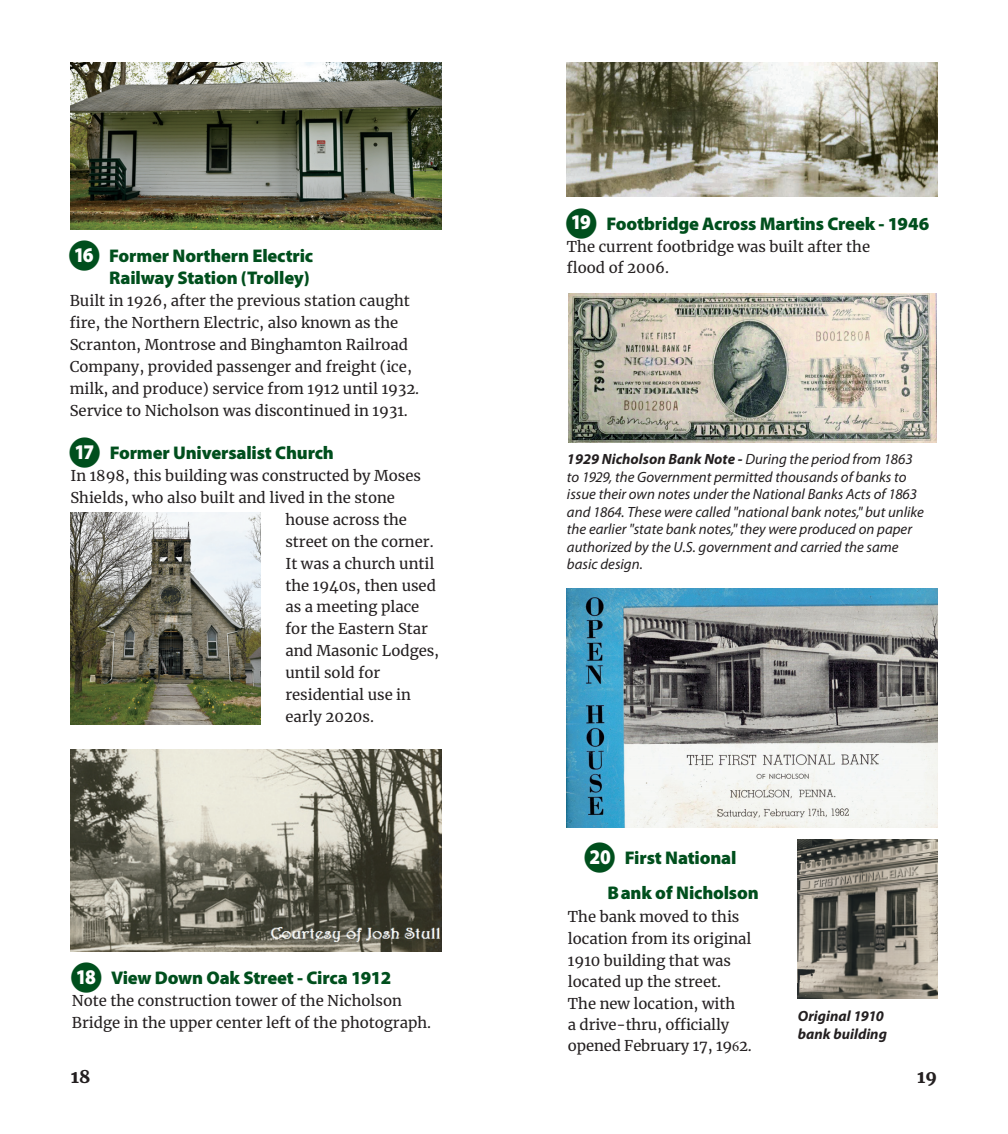
<style>
.page{position:relative;width:1008px;height:1134px;background:#fff}
.page>*{position:absolute;margin:0;border:0;box-sizing:border-box;transform-origin:0 0}
.t1{font:900 18.38px/21.9px "Myriad Pro";letter-spacing:-.01em;color:#004f1d;text-align:right}
.t2{font:900 17.5px "Merriweather";color:#231f20}
.t3{font:14.88px/21.9px "Merriweather";color:#231f20}
.t4{font:italic 14.88px/17.5px "Myriad Pro";color:#231f20}
.t5{font:italic 700 14.88px/17.5px "Myriad Pro";color:#231f20}
.s1{font-size:21px;color:#fff}
.s2{font-weight:700}
.s3{font-family:"Minion Pro"}
</style>
<div class="page">
<img style="left:71px;top:513px;width:190px;height:211px">
<img style="left:71px;top:63px;width:371px;height:167px">
<img style="left:71px;top:749px;width:371px;height:203px">
<img style="left:568px;top:293px;width:368px;height:150px">
<img style="left:567px;top:63px;width:370px;height:134px">
<img style="left:798px;top:840px;width:139px;height:158px">
<img style="left:567px;top:589px;width:370px;height:239px">
<p class="t1" style="left:68px;top:246px;width:247px">●<span class="s1">16</span> Former Northern Electric<br>Railway Station (Trolley)</p>
<p class="t3" style="left:70px;top:289px;width:351px">Built in 1926, after the previous station caught fire, the Northern Electric, also known as the Scranton, Montrose and Binghamton Railroad Company, provided passenger and freight (ice, milk, and produce) service from 1912 until 1932.<br>Service to Nicholson was discontinued in 1931.</p>
<p class="t1" style="left:68px;top:442px;width:267px">●<span class="s1">17</span> Former Universalist Church</p>
<p class="t3" style="left:70px;top:464px;width:352px">In 1898, this building was constructed by Moses</p>
<p class="t3" style="left:70px;top:486px;width:326px">Shields, who also built and lived in the stone</p>
<p class="t3" style="left:285px;top:508px;width:123px">house across the</p>
<p class="t3" style="left:285px;top:530px;width:150px">street on the corner.</p>
<p class="t3" style="left:285px;top:552px;width:151px">It was a church until</p>
<p class="t3" style="left:285px;top:574px;width:152px">the 1940s, then used</p>
<p class="t3" style="left:285px;top:596px;width:136px">as a meeting place</p>
<p class="t3" style="left:285px;top:618px;width:144px">for the Eastern Star</p>
<p class="t3" style="left:285px;top:639px;width:155px">and Masonic Lodges,</p>
<p class="t3" style="left:285px;top:661px;width:96px">until sold for</p>
<p class="t3" style="left:285px;top:683px;width:127px">residential use in</p>
<p class="t3" style="left:285px;top:705px;width:90px">early 2020s.</p>
<p class="t1" style="left:70px;top:967px;width:323px">●<span class="s1">18</span> View Down Oak Street - Circa 1912</p>
<p class="t3" style="left:72px;top:989px;width:361px">Note the construction tower of the Nicholson<br>Bridge in the upper center left of the photograph.</p>
<p class="t2" style="left:71px;top:1065px;width:21px">18</p>
<p class="t1" style="left:565px;top:213px;width:366px">●<span class="s1">19</span> Footbridge Across Martins Creek - 1946</p>
<p class="t3" style="left:567px;top:235px;width:305px">The current footbridge was built after the flood of 2006.</p>
<p class="t4" style="left:567px;top:451px;width:358px"><span class="s2">1929 Nicholson Bank Note -</span> During the period from 1863 to 1929, the Government permitted thousands of banks to issue their own notes under the National Banks Acts of 1863 and 1864. These were called "national bank notes," but unlike the earlier "state bank notes," they were produced on paper authorized by the U.S. government and carried the same basic design.</p>
<p class="t1" style="left:607px;top:841px;width:153px;line-height:34.6px;text-align:left;text-indent:-24px">●<span class="s1">20</span> First National<br>Bank of Nicholson</p>
<p class="t3" style="left:568px;top:906px;width:185px;line-height:21.3px">The bank moved to this location from its original<br>1910 building that was located up the street.<br>The new location, with<br>a drive-thru, officially opened February 17, 19<span class="s3">6</span>2.</p>
<p class="t5" style="left:798px;top:1007px;width:91px">Original 1910 bank building</p>
<p class="t2" style="left:917px;top:1065px;width:21px">19</p>
</div>
